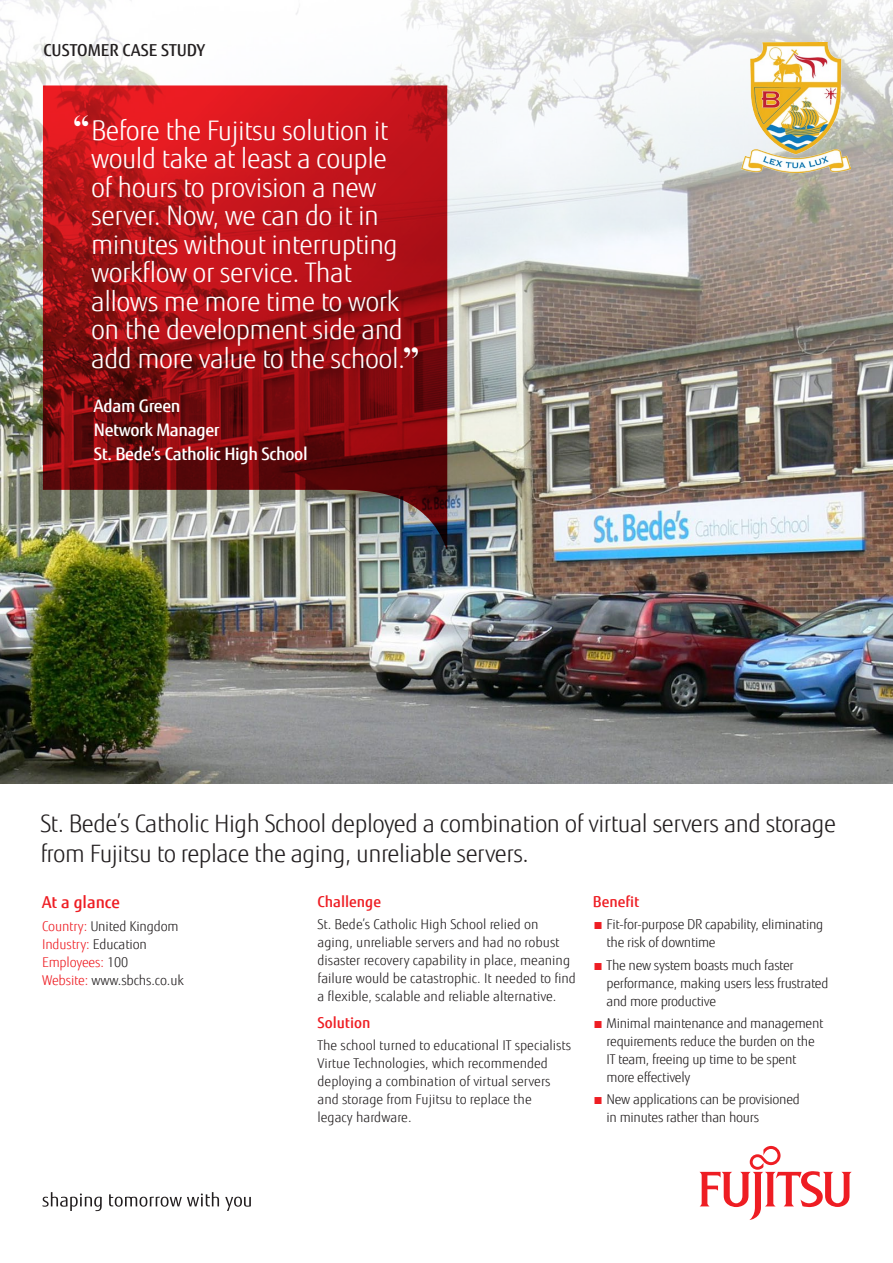
<style>
.page{position:relative;width:893px;height:1263px;background:#fff}
.page>*{position:absolute;margin:0;border:0;box-sizing:border-box;transform-origin:0 0}
.t1{font:700 33px "Times New Roman";color:#fff}
.t2{font:300 27px/28.5px "Fujitsu Sans";letter-spacing:-.02em;color:#fff}
.t3{font:300 24px/30px "Fujitsu Sans";letter-spacing:-.02em;color:#231f20}
.t4{font:500 17.25px/24px "Fujitsu Sans";letter-spacing:-.02em;color:#fff}
.Bullet{font:500 16.5px "Fujitsu Sans";color:#231f20}
.Bullet-2{font:500 16.5px "Fujitsu Sans";color:#ee1d23}
.Bullet-3{font:500 15px "Fujitsu Sans";color:#ee1d23}
.Bullet-4{font:300 13.5px/18px "Fujitsu Sans";letter-spacing:-.01em;color:#231f20}
.Bullet-5{font:300 13.5px "Fujitsu Sans";letter-spacing:-.01em;color:#ee1d23}
.s1{font-family:"Times New Roman";font-weight:700;font-size:33px}
.s2{color:#ee1d23}
.s3{color:#231f20}
</style>
<div class="page">
<img style="left:0;top:460px;width:893px;height:323px">
<svg style="left:0;top:0;width:893px;height:460px"></svg>
<svg style="left:699px;top:1146px;width:153px;height:74px"></svg>
<svg style="left:43px;top:1192px;width:59px;height:19px"></svg>
<svg style="left:109px;top:1192px;width:110px;height:15px"></svg>
<svg style="left:225px;top:1197px;width:26px;height:14px"></svg>
<svg style="left:43px;top:85px;width:404px;height:464px;background:#9f2023"></svg>
<img style="left:742px;top:43px;width:108px;height:130px">
<p class="Bullet" style="left:44px;top:40px;width:163px">CUSTOMER CASE STUDY</p>
<p class="t2" style="left:91px;top:116px;width:316px;text-indent:-18px"><span class="s1">“</span>Before the Fujitsu solution it would take at least a couple of hours to provision a new server. Now, we can do it in minutes without interrupting workflow or service. That allows me more time to work on the development side and add more value to the school.</p>
<p class="t1" style="left:403px;top:337px;width:18px">”</p>
<p class="t4" style="left:94px;top:394px;width:215px">Adam Green<br>Network Manager<br>St. Bede’s Catholic High School</p>
<p class="t3" style="left:40px;top:809px;width:797px">St. Bede’s Catholic High School deployed a combination of virtual servers and storage from Fujitsu to replace the aging, unreliable servers.</p>
<p class="Bullet-2" style="left:42px;top:892px;width:80px">At a glance</p>
<p class="Bullet-4" style="left:42px;top:917px;width:138px"><span class="s2">Country:</span> United Kingdom</p>
<p class="Bullet-5" style="left:42px;top:936px;width:106px">Industry: <span class="s3">Education</span></p>
<p class="Bullet-5" style="left:42px;top:954px;width:88px">Employees: <span class="s3">100</span></p>
<p class="Bullet-4" style="left:42px;top:971px;width:143px"><span class="s2">Website:</span> www.sbchs.co.uk</p>
<p class="Bullet-3" style="left:317px;top:892px;width:65px">Challenge</p>
<p class="Bullet-4" style="left:317px;top:916px;width:260px">St. Bede’s Catholic High School relied on aging, unreliable servers and had no robust disaster recovery capability in place, meaning failure would be catastrophic. It needed to find a flexible, scalable and reliable alternative.</p>
<p class="Bullet-3" style="left:317px;top:1013px;width:55px">Solution</p>
<p class="Bullet-4" style="left:317px;top:1036px;width:255px">The school turned to educational IT specialists Virtue Technologies, which recommended deploying a combination of virtual servers and storage from Fujitsu to replace the<br>legacy hardware.</p>
<p class="Bullet-3" style="left:593px;top:892px;width:48px">Benefit</p>
<p class="Bullet-4" style="left:607px;top:916px;width:218px;text-indent:-14px"><span class="s2">■</span> Fit-for-purpose DR capability, eliminating the risk of downtime</p>
<p class="Bullet-4" style="left:607px;top:956px;width:223px;text-indent:-14px"><span class="s2">■</span> The new system boasts much faster performance, making users less frustrated and more productive</p>
<p class="Bullet-4" style="left:607px;top:1014px;width:218px;text-indent:-14px"><span class="s2">■</span> Minimal maintenance and management requirements reduce the burden on the<br>IT team, freeing up time to be spent more effectively</p>
<p class="Bullet-4" style="left:607px;top:1090px;width:195px;text-indent:-14px"><span class="s2">■</span> New applications can be provisioned in minutes rather than hours</p>
</div>
